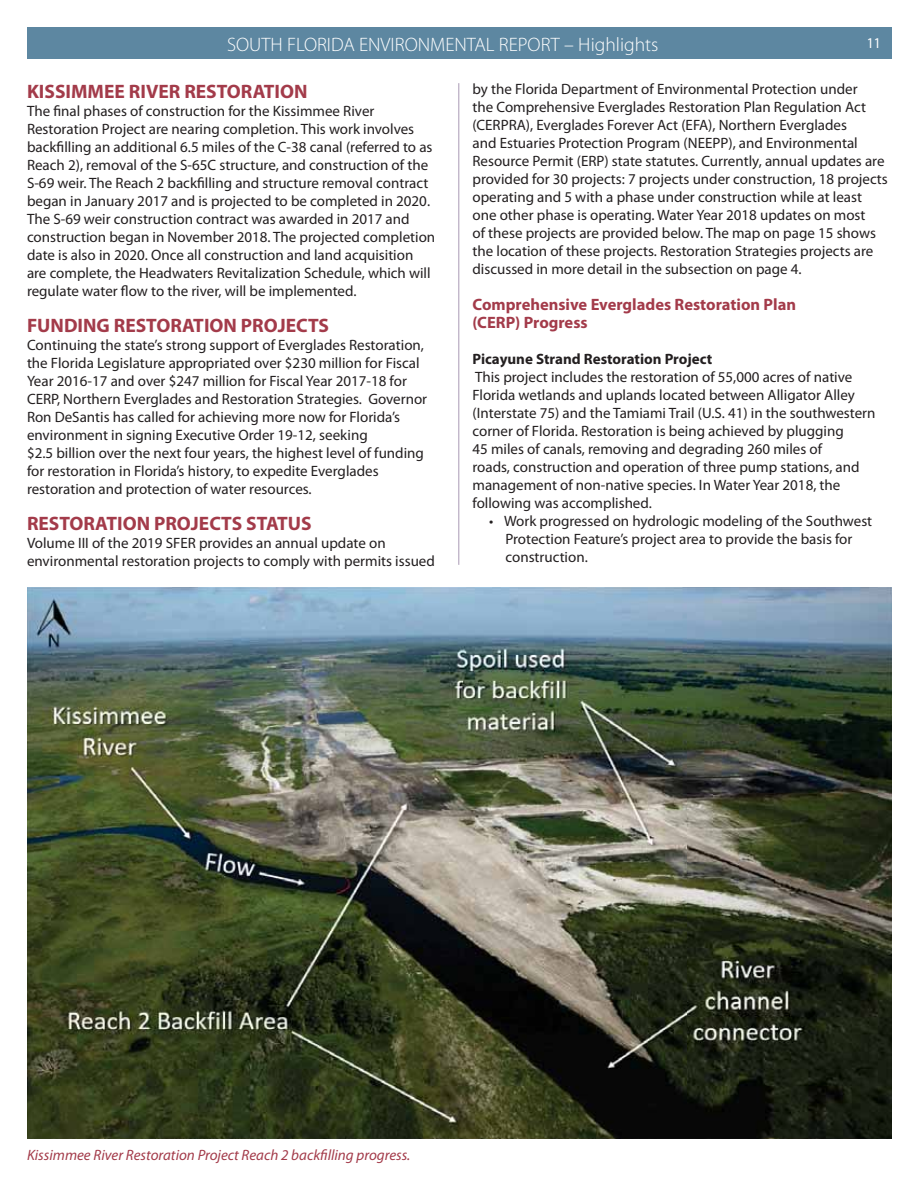
<style>
.page{position:relative;width:918px;height:1188px;background:#fff}
.page>*{position:absolute;margin:0;border:0;box-sizing:border-box;transform-origin:0 0}
.t1{font:700 19.5px "Myriad Pro";color:#a33b4a}
.t2{font:300 19.5px "Myriad Pro";color:#fff}
.t3{font:700 16.5px/18px "Myriad Pro";color:#a33b4a}
.t4{font:15px/18px "Myriad Pro";color:#231f20}
.t5{font:italic 15px "Myriad Pro";color:#a33b4a}
.t6{font:700 15px "Myriad Pro";color:#231f20}
.t7{font:15px "Myriad Pro";color:#fff;scale:.92 1}
</style>
<div class="page">
<div style="left:27px;top:27px;width:864px;height:32px;background:#5d87a1"></div>
<img style="left:27px;top:587px;width:864px;height:552px">
<hr style="left:459px;top:83px;width:1px;height:482px;background:#a999b4">
<h1 class="t2" style="left:227px;top:32px;width:433px">SOUTH FLORIDA ENVIRONMENTAL REPORT – Highlights</h1>
<p class="t7" style="left:867px;top:37px;width:17px">11</p>
<h1 class="t1" style="left:27px;top:84px;width:282px">KISSIMMEE RIVER RESTORATION</h1>
<p class="t4" style="left:27px;top:103px;width:410px">The final phases of construction for the Kissimmee River Restoration Project are nearing completion. This work involves backfilling an additional 6.5 miles of the C-38 canal (referred to as Reach 2), removal of the S-65C structure, and construction of the S-69 weir. The Reach 2 backfilling and structure removal contract began in January 2017 and is projected to be completed in 2020.<br>The S-69 weir construction contract was awarded in 2017 and construction began in November 2018. The projected completion date is also in 2020. Once all construction and land acquisition are complete, the Headwaters Revitalization Schedule, which will regulate water flow to the river, will be implemented.</p>
<h1 class="t1" style="left:27px;top:318px;width:304px">FUNDING RESTORATION PROJECTS</h1>
<p class="t4" style="left:27px;top:337px;width:402px">Continuing the state’s strong support of Everglades Restoration, the Florida Legislature appropriated over $230 million for Fiscal Year 2016-17 and over $247 million for Fiscal Year 2017-18 for CERP, Northern Everglades and Restoration Strategies. Governor Ron DeSantis has called for achieving more now for Florida’s environment in signing Executive Order 19-12, seeking<br>$2.5 billion over the next four years, the highest level of funding for restoration in Florida’s history, to expedite Everglades restoration and protection of water resources.</p>
<h1 class="t1" style="left:27px;top:516px;width:286px">RESTORATION PROJECTS STATUS</h1>
<p class="t4" style="left:27px;top:535px;width:409px">Volume III of the 2019 SFER provides an annual update on environmental restoration projects to comply with permits issued</p>
<p class="t4" style="left:472px;top:81px;width:417px">by the Florida Department of Environmental Protection under<br>the Comprehensive Everglades Restoration Plan Regulation Act (CERPRA), Everglades Forever Act (EFA), Northern Everglades<br>and Estuaries Protection Program (NEEPP), and Environmental Resource Permit (ERP) state statutes. Currently, annual updates are provided for 30 projects: 7 projects under construction, 18 projects operating and 5 with a phase under construction while at least one other phase is operating. Water Year 2018 updates on most<br>of these projects are provided below. The map on page 15 shows the location of these projects. Restoration Strategies projects are discussed in more detail in the subsection on page 4.</p>
<p class="t3" style="left:473px;top:297px;width:325px">Comprehensive Everglades Restoration Plan (CERP) Progress</p>
<p class="t6" style="left:473px;top:354px;width:241px">Picayune Strand Restoration Project</p>
<p class="t4" style="left:473px;top:369px;width:404px">This project includes the restoration of 55,000 acres of native Florida wetlands and uplands located between Alligator Alley (Interstate 75) and the Tamiami Trail (U.S. 41) in the southwestern corner of Florida. Restoration is being achieved by plugging<br>45 miles of canals, removing and degrading 260 miles of<br>roads, construction and operation of three pump stations, and management of non-native species. In Water Year 2018, the following was accomplished.</p>
<p class="t4" style="left:506px;top:513px;width:368px;text-indent:-16px">• Work progressed on hydrologic modeling of the Southwest<br>Protection Feature’s project area to provide the basis for construction.</p>
<p class="t5" style="left:27px;top:1149px;width:385px">Kissimmee River Restoration Project Reach 2 backfilling progress.</p>
</div>
